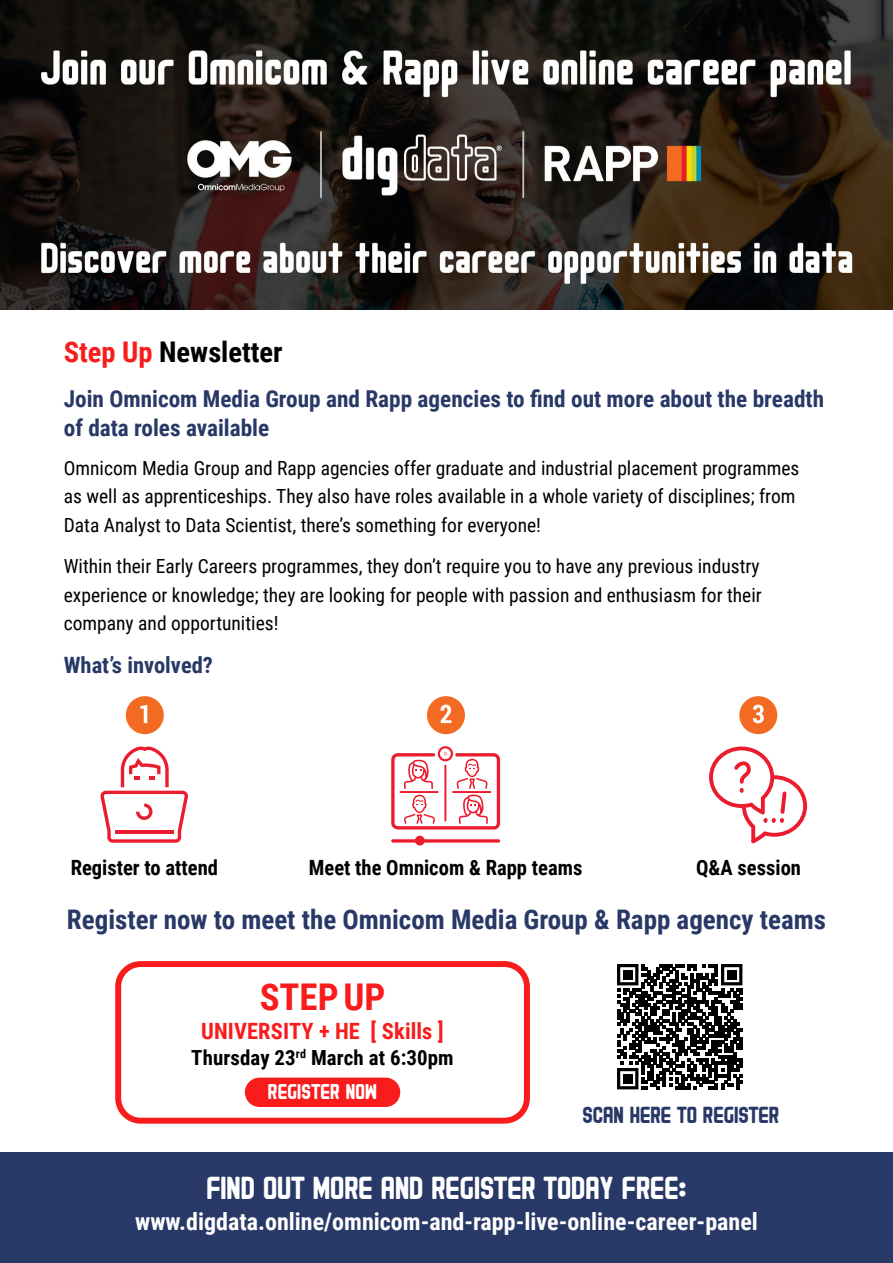
<style>
.page{position:relative;width:893px;height:1263px;background:#fff}
.page>*{position:absolute;margin:0;border:0;box-sizing:border-box;transform-origin:0 0}
.t1{font:40.5px "Kalmansk";color:#fff}
.t2{font:700 36.9px "Roboto Condensed";color:#f91c1c}
.t3{font:29.55px "Kalmansk";color:#283967}
.t4{font:700 28.5px "Roboto Condensed";color:#000}
.t5{font:27.3px "Kalmansk";letter-spacing:.01em;color:#fff}
.t6{font:700 27px "Roboto Condensed";color:#283967}
.t7{font:700 24px "Roboto Condensed";color:#fff}
.t8{font:700 23.25px/28.5px "Roboto Condensed";color:#283967}
.t9{font:700 22.5px "Roboto Condensed";letter-spacing:.005em;color:#f91c1c}
.t10{font:700 22.5px "Roboto Condensed";color:#283967}
.t11{font:700 21px "Roboto Condensed";color:#000}
.t12{font:700 20.85px "Roboto Condensed";letter-spacing:.005em;color:#000}
.t13{font:19.5px/28.5px "Roboto Condensed";color:#000}
.s1{color:#f91c1c}
</style>
<div class="page">
<img style="left:0;top:0;width:893px;height:309px">
<div style="left:0;top:1152px;width:893px;height:111px;background:#283967"></div>
<div style="left:115px;top:961px;width:415px;height:163px;border:6px solid #f91c1c;border-radius:22px"></div>
<div style="left:245px;top:1077px;width:155px;height:30px;background:#f91c1c;border-radius:15px"></div>
<svg style="left:617px;top:964px;width:125px;height:125px"></svg>
<div style="left:623px;top:970px;width:9px;height:9px;background:#000"></div>
<div style="left:727px;top:970px;width:9px;height:9px;background:#000"></div>
<div style="left:623px;top:1074px;width:9px;height:9px;background:#000"></div>
<div style="left:126px;top:696px;width:38px;height:38px;background:#f36b22;border-radius:50%"></div>
<svg style="left:140px;top:705px;width:7px;height:18px"></svg>
<svg style="left:100px;top:746px;width:88px;height:97px"></svg>
<div style="left:427px;top:696px;width:38px;height:38px;background:#f36b22;border-radius:50%"></div>
<svg style="left:440px;top:705px;width:11px;height:18px"></svg>
<hr style="left:391px;top:839px;width:109px;height:3px;background:#eb1c2d;border-radius:2px">
<svg style="left:415px;top:836px;width:10px;height:9px"></svg>
<svg style="left:391px;top:746px;width:109px;height:83px"></svg>
<div style="left:739px;top:696px;width:38px;height:38px;background:#f36b22;border-radius:50%"></div>
<svg style="left:753px;top:705px;width:11px;height:18px"></svg>
<svg style="left:709px;top:746px;width:98px;height:97px"></svg>
<h3 class="t4" style="left:64px;top:331px;width:220px"><span class="s1">Step Up</span> Newsletter</h3>
<p class="t8" style="left:64px;top:384px;width:762px">Join Omnicom Media Group and Rapp agencies to find out more about the breadth of data roles available</p>
<p class="t13" style="left:64px;top:453px;width:737px">Omnicom Media Group and Rapp agencies offer graduate and industrial placement programmes as well as apprenticeships. They also have roles available in a whole variety of disciplines; from<br>Data Analyst to Data Scientist, there’s something for everyone!</p>
<p class="t13" style="left:64px;top:551px;width:699px;text-align:justify">Within their Early Careers programmes, they don’t require you to have any previous industry experience or knowledge; they are looking for people with passion and enthusiasm for their company and opportunities!</p>
<p class="t10" style="left:64px;top:649px;width:151px">What’s involved?</p>
<p class="t11" style="left:71px;top:853px;width:149px">Register to attend</p>
<p class="t11" style="left:309px;top:853px;width:275px">Meet the Omnicom &amp; Rapp teams</p>
<p class="t11" style="left:696px;top:853px;width:106px">Q&amp;A session</p>
<h3 class="t6" style="left:67px;top:901px;width:761px">Register now to meet the Omnicom Media Group &amp; Rapp agency teams</h3>
<h2 class="t2" style="left:260px;top:971px;width:127px">STEPUP</h2>
<p class="t9" style="left:201px;top:1015px;width:244px">UNIVERSITY + HE [ Skills ]</p>
<p class="t12" style="left:191px;top:1043px;width:264px">Thursday 23<sup>rd</sup> March at 6:30pm</p>
<h3 class="t5" style="left:268px;top:1078px;width:111px">REGISTER NOW</h3>
<h3 class="t3" style="left:582px;top:1100px;width:198px">SCAN HERE TO REGISTER</h3>
<h1 class="t1" style="left:206px;top:1167px;width:482px">FIND OUT MORE AND REGISTER TODAY FREE:</h1>
<p class="t7" style="left:135px;top:1204px;width:624px">www.digdata.online/omnicom-and-rapp-live-online-career-panel</p>
</div>
